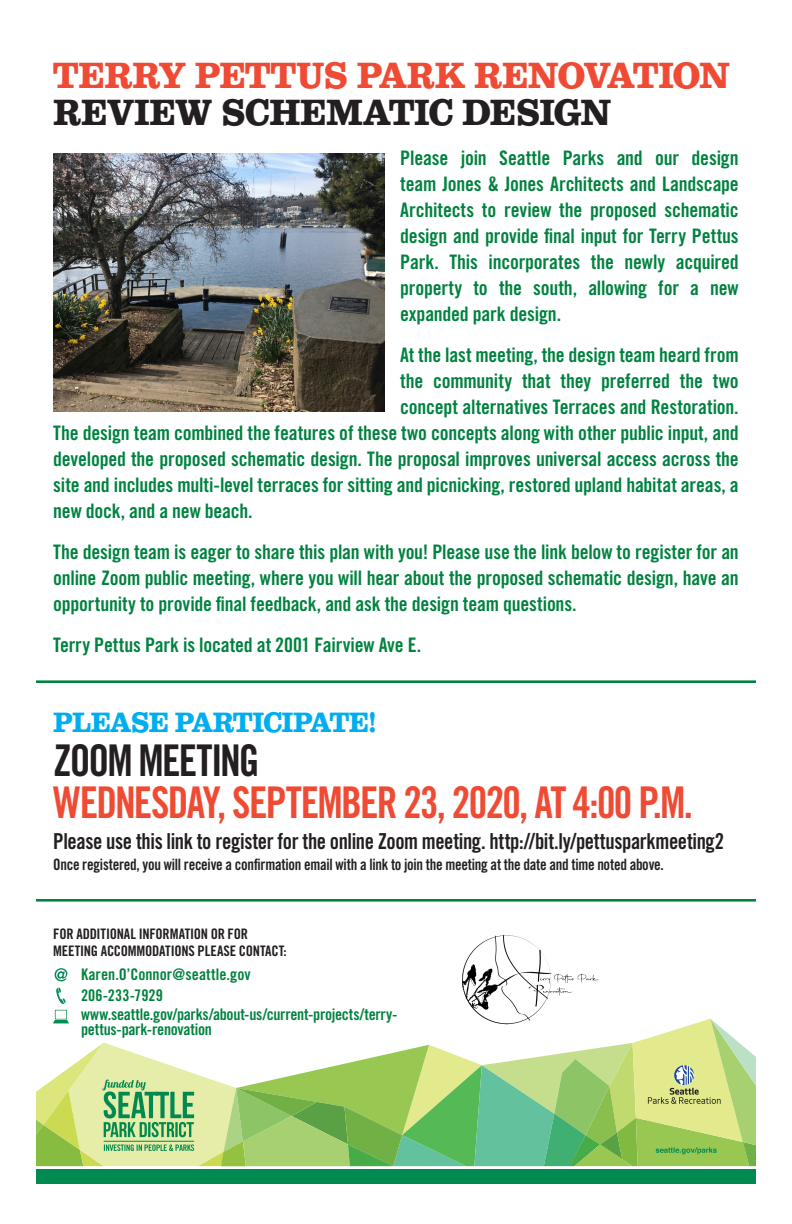
<style>
.page{position:relative;width:792px;height:1224px;background:#fff}
.page>*{position:absolute;margin:0;border:0;box-sizing:border-box;transform-origin:0 0}
.copy_text{font:43.7px "Trade Gothic LT Std Bd Cn 20";letter-spacing:-.04em;color:#ef4b34;scale:.95 1}
.copy_text-2{font:43.7px "Trade Gothic LT Std Bd Cn 20";letter-spacing:-.045em;color:#231f20;scale:.95 1}
.t1{font:700 37.8px/37px "Egizio URW";letter-spacing:-.015em;color:#ef4b34;scale:.95 1}
.copy_text-3{font:700 29px "Egizio URW";letter-spacing:-.025em;color:#00aeef;scale:.95 1}
.copy_text-4{font:22px "Trade Gothic LT Std Bd Cn 20";letter-spacing:-.015em;color:#231f20;scale:.95 1}
.copy_text-5{font:20px/26px "Trade Gothic LT Std Bd Cn 20";letter-spacing:-.01em;color:#008240;text-align:justify}
.contact_info{font:16px/15px "Trade Gothic LT Std Bd Cn 20";letter-spacing:-.01em;color:#008240}
.contact_info-2{font:16px "Trade Gothic LT Std Bd Cn 20";letter-spacing:.01em;color:#008240}
.copy_text-6{font:15.7px "Trade Gothic LT Std Bd Cn 20";letter-spacing:-.02em;color:#231f20;scale:.95 1}
.contact_info-3{font:14.5px/17.3px "Trade Gothic LT Std Bd Cn 20";letter-spacing:-.015em;color:#231f20}
.s1{color:#231f20}
</style>
<div class="page">
<svg style="left:36px;top:1166px;width:720px;height:1px"></svg>
<div style="left:36px;top:1169px;width:720px;height:14px;background:#008a52"></div>
<hr style="left:36px;top:899px;width:720px;height:3px;background:#008240">
<hr style="left:36px;top:680px;width:720px;height:3px;background:#008240">
<svg style="left:55px;top:968px;width:12px;height:13px"></svg>
<svg style="left:36px;top:987px;width:720px;height:179px"></svg>
<img style="left:448px;top:935px;width:166px;height:93px">
<img style="left:53px;top:154px;width:331px;height:257px">
<p class="t1" style="left:53px;top:58px;width:715px">TERRY PETTUS PARK RENOVATION<br><span class="s1">REVIEW SCHEMATIC DESIGN</span></p>
<p class="copy_text-5" style="left:400px;top:145px;width:340px">Please join Seattle Parks and our design team Jones &amp; Jones Architects and Landscape Architects to review the proposed schematic design and provide final input for Terry Pettus Park. This incorporates the newly acquired property to the south, allowing for a new expanded park design.</p>
<p class="copy_text-5" style="left:400px;top:342px;width:340px">At the last meeting, the design team heard from</p>
<p class="copy_text-5" style="left:400px;top:368px;width:340px">the community that they preferred the two</p>
<p class="copy_text-5" style="left:400px;top:394px;width:340px">concept alternatives Terraces and Restoration.</p>
<p class="copy_text-5" style="left:53px;top:420px;width:687px">The design team combined the features of these two concepts along with other public input, and</p>
<p class="copy_text-5" style="left:53px;top:446px;width:687px">developed the proposed schematic design. The proposal improves universal access across the</p>
<p class="copy_text-5" style="left:53px;top:472px;width:687px">site and includes multi-level terraces for sitting and picnicking, restored upland habitat areas, a</p>
<p class="copy_text-5" style="left:53px;top:498px;width:201px">new dock, and a new beach.</p>
<p class="copy_text-5" style="left:53px;top:539px;width:687px">The design team is eager to share this plan with you! Please use the link below to register for an online Zoom public meeting, where you will hear about the proposed schematic design, have an opportunity to provide final feedback, and ask the design team questions.</p>
<p class="copy_text-5" style="left:53px;top:632px;width:369px">Terry Pettus Park is located at 2001 Fairview Ave E.</p>
<p class="copy_text-3" style="left:53px;top:705px;width:342px">PLEASE PARTICIPATE!</p>
<p class="copy_text-2" style="left:53px;top:734px;width:219px">ZOOM MEETING</p>
<p class="copy_text" style="left:53px;top:776px;width:675px">WEDNESDAY, SEPTEMBER 23, 2020, AT 4:00 P.M.</p>
<p class="copy_text-4" style="left:53px;top:828px;width:708px">Please use this link to register for the online Zoom meeting. http://bit.ly/pettusparkmeeting2</p>
<p class="copy_text-6" style="left:53px;top:855px;width:644px">Once registered, you will receive a confirmation email with a link to join the meeting at the date and time noted above.</p>
<p class="contact_info-3" style="left:53px;top:925px;width:235px">FOR ADDITIONAL INFORMATION OR FOR<br>MEETING ACCOMMODATIONS PLEASE CONTACT:</p>
<p class="contact_info" style="left:81px;top:966px;width:171px">Karen.O’Connor@seattle.gov</p>
<p class="contact_info-2" style="left:81px;top:985px;width:84px">206-233-7929</p>
<p class="contact_info" style="left:81px;top:1006px;width:318px">www.seattle.gov/parks/about-us/current-projects/terry&shy;pettus-park-renovation</p>
</div>
